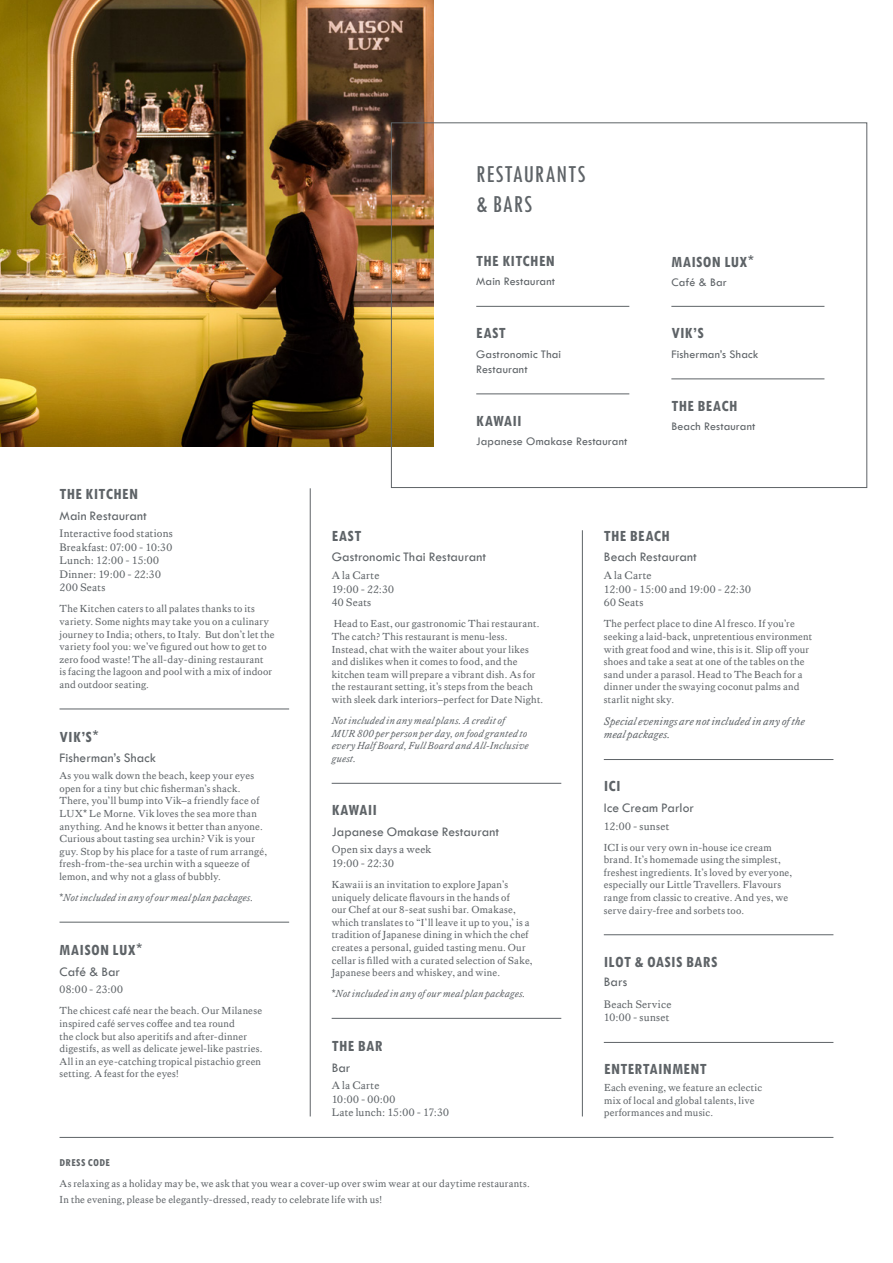
<style>
.page{position:relative;width:893px;height:1263px;background:#fff}
.page>*{position:absolute;margin:0;border:0;box-sizing:border-box;transform-origin:0 0}
.t1{font:500 condensed 25.5px/30.6px "Tw Cen MT Std";letter-spacing:.03em;color:#5e6367}
.t2{font:700 condensed 16.5px "Tw Cen MT Std";letter-spacing:.025em;color:#5e6367}
.t3{font:13.5px "Tw Cen";letter-spacing:.01em;color:#5e6367}
.t4{font:12px/15px "Tw Cen";letter-spacing:.015em;color:#5e6367}
.t5{font:11.25px/13.5px "Kings Caslon";letter-spacing:.02em;color:#5e6367}
.t6{font:italic 11.25px/13.5px "Kings Caslon";letter-spacing:.01em;color:#5e6367}
.t7{font:700 condensed 11.25px "Tw Cen MT Std";letter-spacing:.04em;color:#5e6367}
.t8{font:10.5px/12.6px "Kings Caslon";letter-spacing:.02em;color:#5e6367}
.t9{font:italic 10.5px/12.6px "Kings Caslon";letter-spacing:.01em;color:#5e6367}
.s1{font-family:"Arial";font-weight:400;font-stretch:normal}
.s2{font-family:"Arial"}
.s3{font-family:"Arial";font-style:normal}
</style>
<div class="page">
<img style="left:0;top:0;width:434px;height:446px">
<hr style="left:476px;top:306px;width:153px;height:1px;background:#5e6367">
<hr style="left:476px;top:394px;width:153px;height:1px;background:#5e6367">
<hr style="left:671px;top:306px;width:153px;height:1px;background:#5e6367">
<hr style="left:671px;top:379px;width:153px;height:1px;background:#5e6367">
<hr style="left:310px;top:488px;width:1px;height:628px;background:#5e6367">
<hr style="left:582px;top:530px;width:1px;height:586px;background:#5e6367">
<hr style="left:60px;top:1137px;width:773px;height:1px;background:#5e6367">
<hr style="left:60px;top:709px;width:229px;height:1px;background:#5e6367">
<hr style="left:332px;top:783px;width:229px;height:1px;background:#5e6367">
<hr style="left:332px;top:1018px;width:229px;height:1px;background:#5e6367">
<hr style="left:604px;top:759px;width:229px;height:1px;background:#5e6367">
<hr style="left:604px;top:934px;width:229px;height:1px;background:#5e6367">
<hr style="left:604px;top:1042px;width:229px;height:1px;background:#5e6367">
<hr style="left:60px;top:922px;width:229px;height:1px;background:#5e6367">
<h2 class="t2" style="left:60px;top:485px;width:80px">THE KITCHEN</h2>
<p class="t3" style="left:60px;top:507px;width:89px">Main Restaurant</p>
<p class="t5" style="left:60px;top:527px;width:115px">Interactive food stations<br>Breakfast: 07:00 - 10:30<br>Lunch: 12:00 - 15:00<br>Dinner: 19:00 - 22:30<br>200 Seats</p>
<p class="t8" style="left:60px;top:602px;width:217px">The Kitchen caters to all palates thanks to its variety. Some nights may take you on a culinary journey to India; others, to Italy. But don’t let the variety fool you: we’ve figured out how to get to zero food waste! The all-day-dining restaurant<br>is facing the lagoon and pool with a mix of indoor and outdoor seating.</p>
<h2 class="t2" style="left:60px;top:728px;width:41px">VIK’S<span class="s1">*</span></h2>
<p class="t3" style="left:60px;top:750px;width:98px">Fisherman’s Shack</p>
<p class="t8" style="left:60px;top:769px;width:209px">As you walk down the beach, keep your eyes open for a tiny but chic fisherman’s shack.<br>There, you’ll bump into Vik–a friendly face of LUX<span class="s2">*</span> Le Morne. Vik loves the sea more than anything. And he knows it better than anyone.<br>Curious about tasting sea urchin? Vik is your guy. Stop by his place for a taste of rum arrangé, fresh-from-the-sea urchin with a squeeze of lemon, and why not a glass of bubbly.</p>
<p class="t9" style="left:60px;top:891px;width:196px"><span class="s3">*</span>Not included in any of our meal plan packages.</p>
<h2 class="t2" style="left:60px;top:941px;width:84px">MAISON LUX<span class="s1">*</span></h2>
<p class="t3" style="left:60px;top:963px;width:62px">Café &amp; Bar</p>
<p class="t5" style="left:60px;top:983px;width:65px">08:00 - 23:00</p>
<p class="t8" style="left:60px;top:1005px;width:204px">The chicest café near the beach. Our Milanese inspired café serves coffee and tea round<br>the clock but also aperitifs and after-dinner digestifs, as well as delicate jewel-like pastries.<br>All in an eye-catching tropical pistachio green setting. A feast for the eyes!</p>
<h1 class="t1" style="left:476px;top:159px;width:111px">RESTAURANTS &amp; BARS</h1>
<h2 class="t2" style="left:476px;top:252px;width:80px">THE KITCHEN</h2>
<p class="t4" style="left:476px;top:274px;width:80px">Main Restaurant</p>
<h2 class="t2" style="left:476px;top:325px;width:31px">EAST</h2>
<p class="t4" style="left:476px;top:346px;width:86px">Gastronomic Thai<br>Restaurant</p>
<h2 class="t2" style="left:476px;top:412px;width:47px">KAWAII</h2>
<p class="t4" style="left:476px;top:434px;width:153px">Japanese Omakase Restaurant</p>
<h2 class="t2" style="left:671px;top:253px;width:84px">MAISON LUX<span class="s1">*</span></h2>
<p class="t4" style="left:671px;top:275px;width:57px">Café &amp; Bar</p>
<h2 class="t2" style="left:671px;top:325px;width:34px">VIK’S</h2>
<p class="t4" style="left:671px;top:346px;width:89px">Fisherman’s Shack</p>
<h2 class="t2" style="left:671px;top:397px;width:67px">THE BEACH</h2>
<p class="t4" style="left:671px;top:419px;width:86px">Beach Restaurant</p>
<h2 class="t2" style="left:332px;top:527px;width:31px">EAST</h2>
<p class="t3" style="left:332px;top:549px;width:156px">Gastronomic Thai Restaurant</p>
<p class="t5" style="left:332px;top:569px;width:64px">A la Carte<br>19:00 - 22:30<br>40 Seats</p>
<p class="t8" style="left:332px;top:617px;width:213px">Head to East, our gastronomic Thai restaurant.<br>The catch? This restaurant is menu-less.<br>Instead, chat with the waiter about your likes and dislikes when it comes to food, and the kitchen team will prepare a vibrant dish. As for the restaurant setting, it’s steps from the beach with sleek dark interiors–perfect for Date Night.</p>
<p class="t9" style="left:332px;top:714px;width:198px">Not included in any meal plans. A credit of MUR 800 per person per day, on food granted to every Half Board, Full Board and All-Inclusive guest.</p>
<h2 class="t2" style="left:332px;top:801px;width:47px">KAWAII</h2>
<p class="t3" style="left:332px;top:823px;width:169px">Japanese Omakase Restaurant</p>
<p class="t5" style="left:332px;top:843px;width:101px">Open six days a week<br>19:00 - 22:30</p>
<p class="t8" style="left:332px;top:878px;width:203px">Kawaii is an invitation to explore Japan’s uniquely delicate flavours in the hands of<br>our Chef at our 8-seat sushi bar. Omakase, which translates to “I’ll leave it up to you,’ is a tradition of Japanese dining in which the chef creates a personal, guided tasting menu. Our cellar is filled with a curated selection of Sake, Japanese beers and whiskey, and wine.</p>
<p class="t9" style="left:332px;top:987px;width:196px"><span class="s3">*</span>Not included in any of our meal plan packages.</p>
<h2 class="t2" style="left:332px;top:1037px;width:52px">THE BAR</h2>
<p class="t3" style="left:332px;top:1059px;width:20px">Bar</p>
<p class="t5" style="left:332px;top:1079px;width:119px">A la Carte<br>10:00 - 00:00<br>Late lunch: 15:00 - 17:30</p>
<h2 class="t2" style="left:604px;top:527px;width:67px">THE BEACH</h2>
<p class="t3" style="left:604px;top:549px;width:95px">Beach Restaurant</p>
<p class="t5" style="left:604px;top:569px;width:149px">A la Carte<br>12:00 - 15:00 and 19:00 - 22:30<br>60 Seats</p>
<p class="t8" style="left:604px;top:617px;width:210px">The perfect place to dine Al fresco. If you’re seeking a laid-back, unpretentious environment with great food and wine, this is it. Slip off your shoes and take a seat at one of the tables on the sand under a parasol. Head to The Beach for a dinner under the swaying coconut palms and starlit night sky.</p>
<p class="t6" style="left:604px;top:714px;width:203px">Special evenings are not included in any of the meal packages.</p>
<h2 class="t2" style="left:604px;top:778px;width:18px">ICI</h2>
<p class="t3" style="left:604px;top:799px;width:92px">Ice Cream Parlor</p>
<p class="t5" style="left:604px;top:819px;width:67px">12:00 - sunset</p>
<p class="t8" style="left:604px;top:841px;width:190px">ICI is our very own in-house ice cream brand. It’s homemade using the simplest, freshest ingredients. It’s loved by everyone, especially our Little Travellers. Flavours range from classic to creative. And yes, we serve dairy-free and sorbets too.</p>
<h2 class="t2" style="left:604px;top:953px;width:115px">ILOT &amp; OASIS BARS</h2>
<p class="t3" style="left:604px;top:973px;width:25px">Bars</p>
<p class="t5" style="left:604px;top:997px;width:69px">Beach Service<br>10:00 - sunset</p>
<h2 class="t2" style="left:604px;top:1061px;width:104px">ENTERTAINMENT</h2>
<p class="t8" style="left:604px;top:1081px;width:160px">Each evening, we feature an eclectic mix of local and global talents, live performances and music.</p>
<p class="t7" style="left:60px;top:1157px;width:52px">DRESS CODE</p>
<p class="t8" style="left:60px;top:1175px;width:472px;line-height:16.5px">As relaxing as a holiday may be, we ask that you wear a cover-up over swim wear at our daytime restaurants.<br>In the evening, please be elegantly-dressed, ready to celebrate life with us!</p>
</div>
